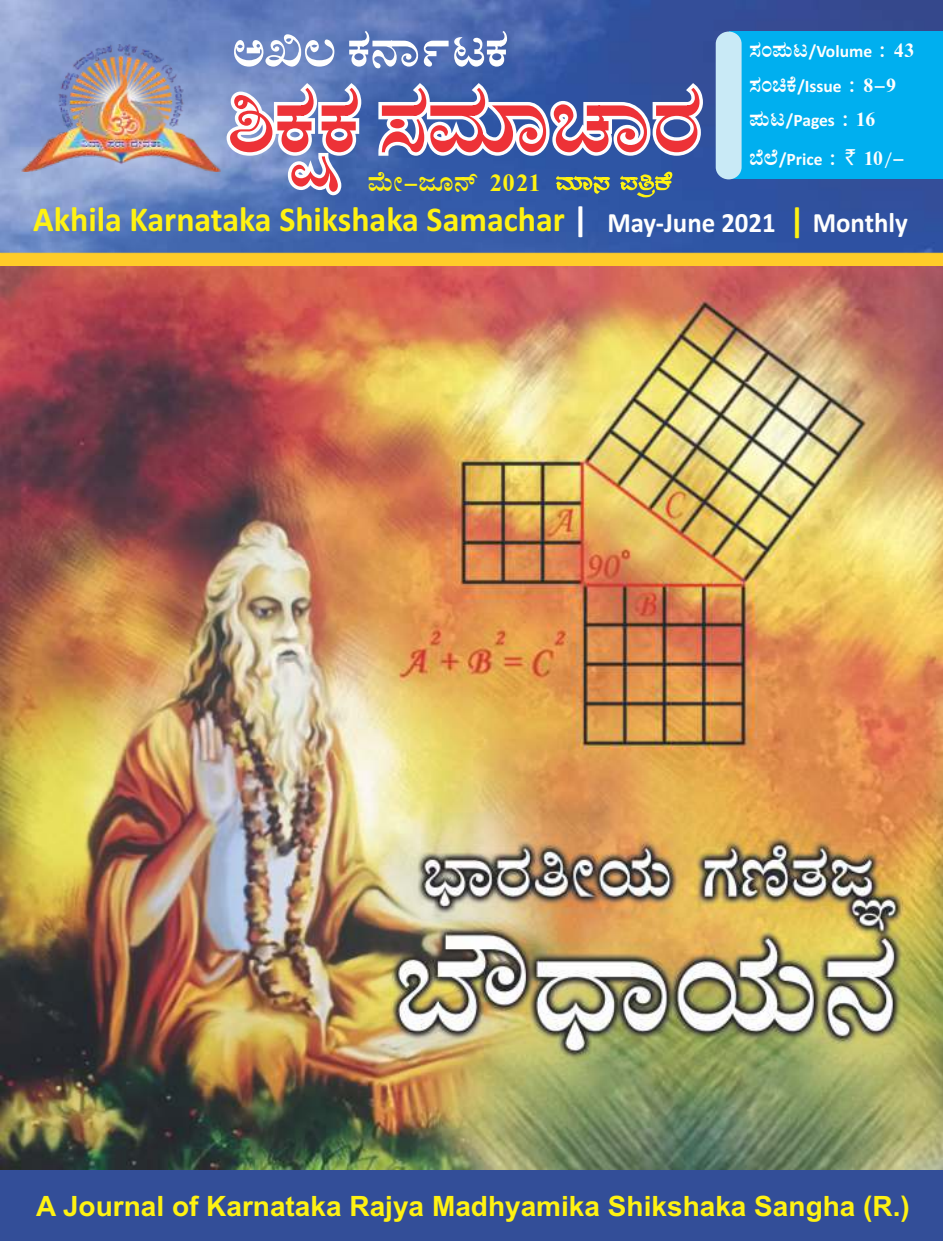
<style>
.page{position:relative;width:943px;height:1241px;background:#fff}
.page>*{position:absolute;margin:0;border:0;box-sizing:border-box;transform-origin:0 0}
.t1{font:700 35px "Calibri";color:#fff212}
.t2{font:700 28px "Arial";color:#fff212}
.t3{font:700 28px "Nudi 01 e";color:#fff212}
.t4{font:700 22.75px/34.3px "Nudi 01 e";color:#fefefe}
.s1{font-family:"Calibri";font-size:17.5px}
.s2{font-family:"Rupee";font-weight:400}
.s3{color:#fefefe}
.s4{font-size:28px;color:#fefefe}
</style>
<div class="page">
<img style="left:0;top:0;width:943px;height:253px">
<svg style="left:234px;top:31px;width:273px;height:37px"></svg>
<svg style="left:226px;top:83px;width:477px;height:112px;background:#5472b3"></svg>
<svg style="left:230px;top:88px;width:469px;height:104px"></svg>
<div style="left:730px;top:32px;width:213px;height:147px;background:#00afef"></div>
<div style="left:715px;top:32px;width:26px;height:147px;background:#c9eaf6;border-radius:13px"></div>
<svg style="left:556px;top:172px;width:116px;height:25px;background:#6f8576"></svg>
<img style="left:22px;top:44px;width:198px;height:128px">
<div style="left:0;top:1166px;width:943px;height:74px;background:#334e98"></div>
<svg style="left:0;top:253px;width:943px;height:15px;background:#fecb29"></svg>
<img style="left:1px;top:266px;width:942px;height:903px">
<p class="t4" style="left:750px;top:32px;width:167px">¸ÀA¥ÀÄl<span class="s1">/Volume</span> : 43 ¸ÀAaPÉ<span class="s1">/Issue</span> : 8-9 ¥ÀÄl<span class="s1">/Pages</span> : 16</p>
<p class="t4" style="left:750px;top:140px;width:157px">¨É¯É<span class="s1">/Price</span> : <span class="s2">`</span> 10/-</p>
<p class="t3" style="left:369px;top:165px;width:174px">ªÉÄÃ-dÆ£ï 2021</p>
<h1 class="t1" style="left:33px;top:205px;width:876px">Akhila Karnataka Shikshaka Samachar <span class="s3">|</span> <span class="s4">May-June 2021</span> | <span class="s4">Monthly</span></h1>
<p class="t2" style="left:36px;top:1194px;width:875px">A Journal of Karnataka Rajya Madhyamika Shikshaka Sangha (R.)</p>
</div>
